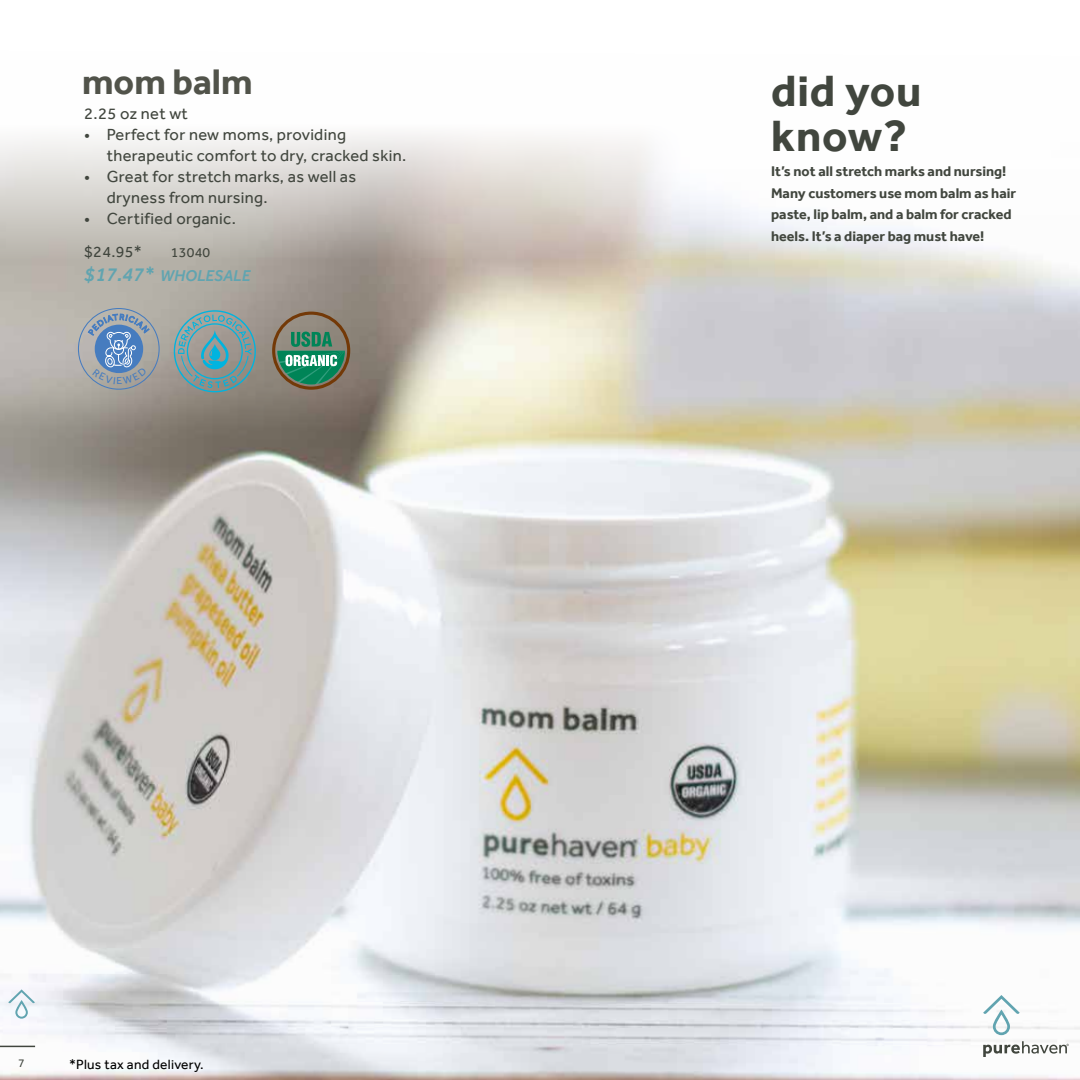
<style>
.page{position:relative;width:1080px;height:1080px;background:#fff}
.page>*{position:absolute;margin:0;border:0;box-sizing:border-box;transform-origin:0 0}
.t1{font:700 45px/45px "Effra";letter-spacing:.02em;color:#41463e}
.t2{font:700 36.6px "Effra";color:#51534a}
.t3{font:16.5px/21px "Effra";letter-spacing:.02em;color:#41463e}
.t4{font:italic 500 16.05px "Effra";color:#61a4b0}
.t5{font:16.05px "Effra";color:#41463e}
.t6{font:700 14.4px/21.6px "Effra";color:#41463e}
.t7{font:14.1px "Effra";letter-spacing:.02em;color:#41463e}
.t8{font:13.8px "Effra";letter-spacing:.02em;color:#000}
.t9{font:12px "Effra";color:#41463e}
.s1{font-size:20.1px}
</style>
<div class="page">
<img style="left:0;top:134px;width:1080px;height:946px">
<svg style="left:8px;top:989px;width:27px;height:30px"></svg>
<hr style="left:0;top:1046px;width:35px;height:1px;background:#41463e">
<svg style="left:983px;top:995px;width:37px;height:40px"></svg>
<svg style="left:983px;top:1041px;width:86px;height:16px"></svg>
<div style="left:78px;top:308px;width:82px;height:82px;border:1px solid #467cbf;border-radius:50%"></div>
<svg style="left:174px;top:310px;width:82px;height:82px"></svg>
<div style="left:272px;top:312px;width:78px;height:78px;border:3px solid #733907;border-radius:50%"></div>
<svg style="left:277px;top:332px;width:68px;height:52px"></svg>
<svg style="left:88px;top:314px;width:62px;height:70px"></svg>
<h2 class="t2" style="left:82px;top:59px;width:172px">mom balm</h2>
<p class="t3" style="left:84px;top:103px;width:105px">2.25 oz net wt</p>
<p class="t3" style="left:107px;top:124px;width:301px;text-indent:-23px">• Perfect for new moms, providing therapeutic comfort to dry, cracked skin.</p>
<p class="t3" style="left:107px;top:166px;width:251px;text-indent:-23px">• Great for stretch marks, as well as dryness from nursing.</p>
<p class="t3" style="left:84px;top:208px;width:153px">• Certified organic.</p>
<p class="t5" style="left:84px;top:242px;width:59px">$24.95*</p>
<p class="t7" style="left:171px;top:244px;width:41px">13040</p>
<p class="t4" style="left:84px;top:266px;width:168px"><span class="s1">$17.47*</span> WHOLESALE</p>
<p class="t9" style="left:18px;top:1056px;width:8px">7</p>
<p class="t8" style="left:69px;top:1056px;width:136px">*Plus tax and delivery.</p>
<h1 class="t1" style="left:771px;top:68px;width:152px">did you know?</h1>
<p class="t6" style="left:771px;top:160px;width:247px">It’s not all stretch marks and nursing!<br>Many customers use mom balm as hair paste, lip balm, and a balm for cracked heels. It’s a diaper bag must have!</p>
</div>
